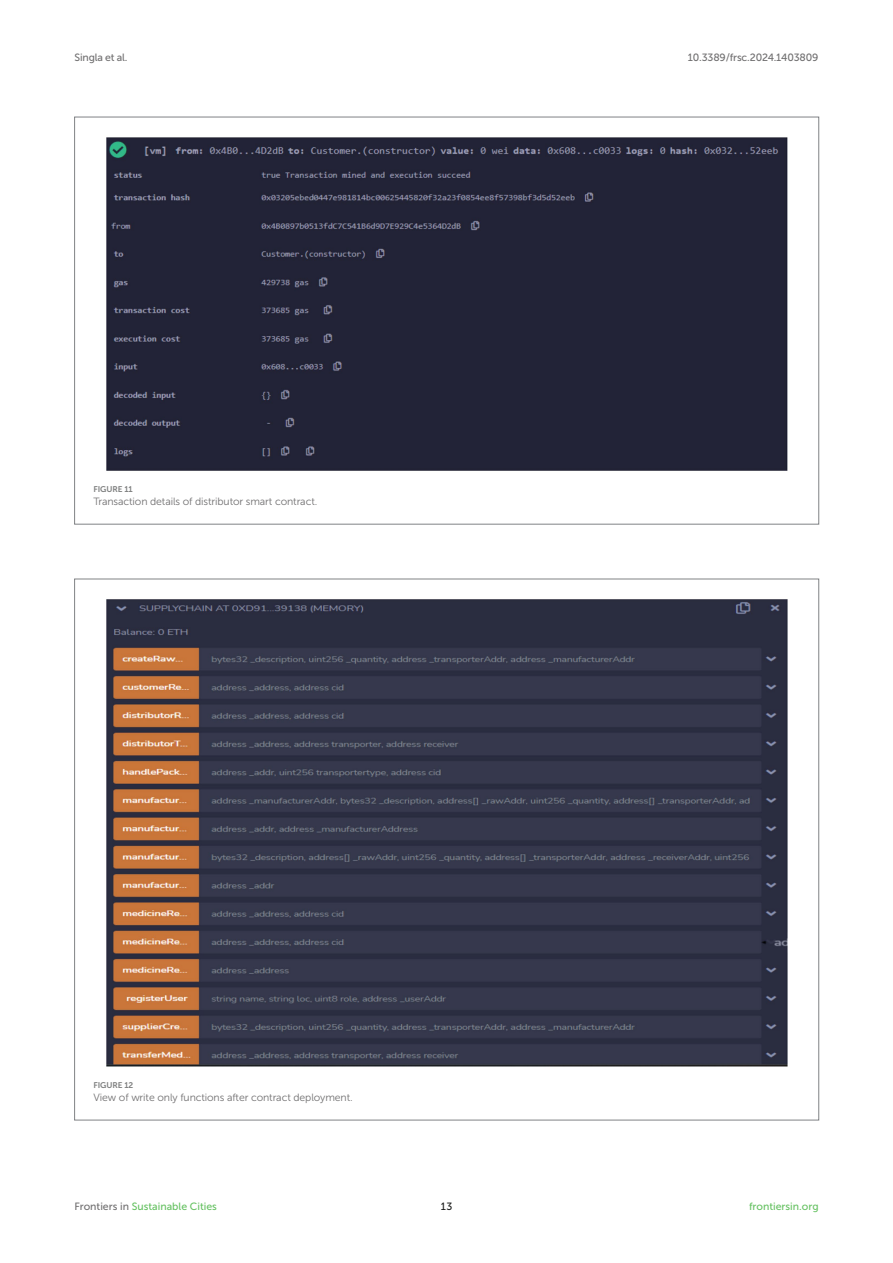
<style>
.page{position:relative;width:893px;height:1263px;background:#fff}
.page>*{position:absolute;margin:0;border:0;box-sizing:border-box;transform-origin:0 0}
.FIG_LEG{font:10.5px "Museo Sans 300";letter-spacing:-.01em;color:#706f70}
.t1{font:10.5px "Museo Sans 500";color:#65c161}
.t2{font:10.5px "Museo Sans 500";letter-spacing:-.015em;color:#706f70}
.t3{font:10.5px "Museo Sans 500";color:#1b1c1b}
.FIG_HD{font:8.25px "Museo Sans 700";letter-spacing:-.01em;color:#7e7f7f}
.s1{color:#706f70}
</style>
<div class="page">
<div style="left:106px;top:137px;width:682px;height:334px;background:#222337"></div>
<img style="left:106px;top:599px;width:682px;height:468px">
<p class="t2" style="left:74px;top:51px;width:55px">Singla et al.</p>
<p class="t2" style="left:688px;top:51px;width:132px">10.3389/frsc.2024.1403809</p>
<p class="FIG_HD" style="left:94px;top:484px;width:41px">FIGURE 11</p>
<p class="FIG_LEG" style="left:94px;top:496px;width:225px">Transaction details of distributor smart contract.</p>
<p class="FIG_HD" style="left:94px;top:1080px;width:41px">FIGURE 12</p>
<p class="FIG_LEG" style="left:94px;top:1092px;width:261px">View of write only functions after contract deployment.</p>
<p class="t1" style="left:74px;top:1200px;width:144px"><span class="s1">Frontiers in</span> Sustainable Cities</p>
<p class="t3" style="left:441px;top:1200px;width:13px">13</p>
<p class="t1" style="left:749px;top:1200px;width:71px">frontiersin.org</p>
</div>
